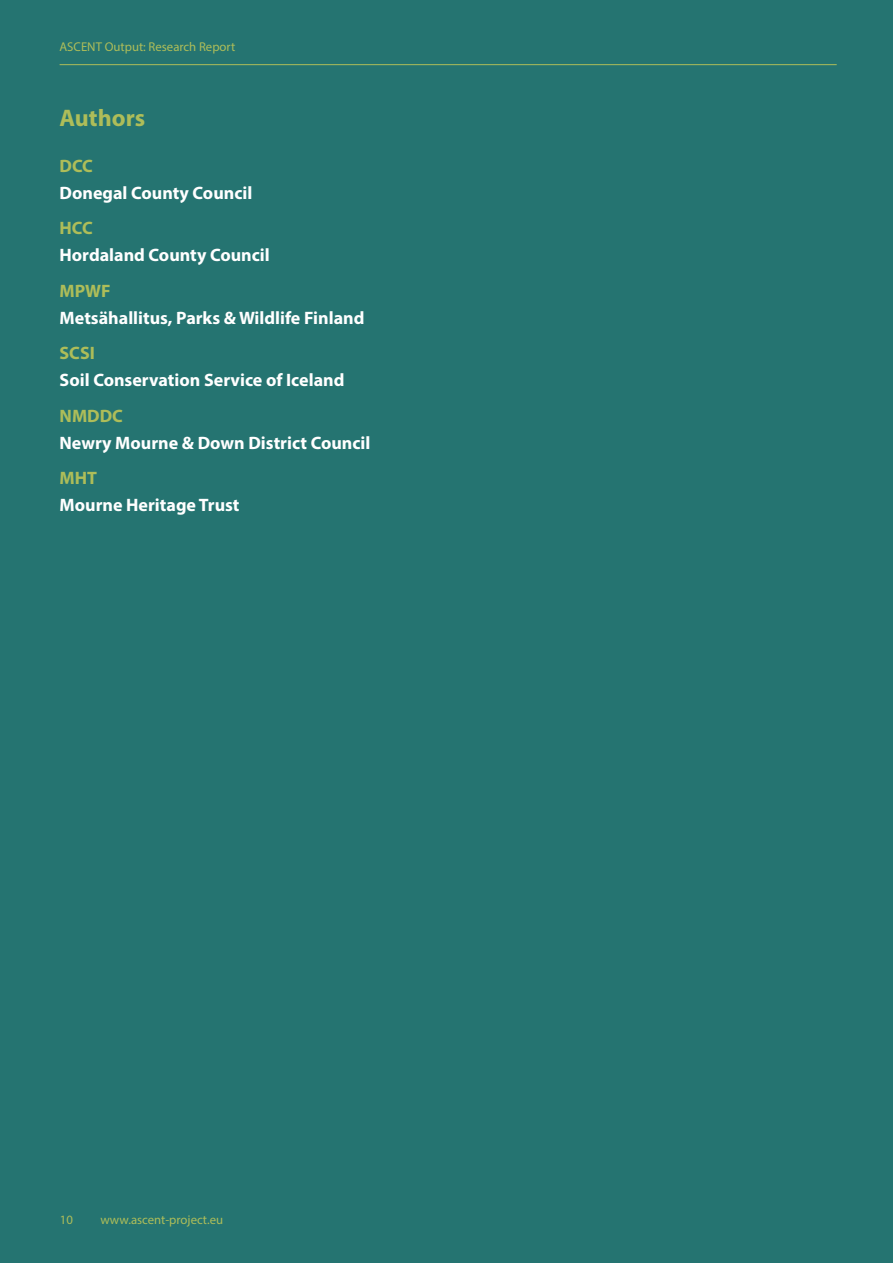
<style>
.page{position:relative;width:893px;height:1263px;background:#257471}
.page>*{position:absolute;margin:0;border:0;box-sizing:border-box;transform-origin:0 0}
.t1{font:700 24px "Myriad Pro";color:#aebd59}
.t2{font:700 18px "Myriad Pro";color:#fff}
.t3{font:700 18px "Myriad Pro";color:#aebd59}
.t4{font:12.75px "Myriad Pro";color:#aebd59}
</style>
<div class="page">
<hr style="left:60px;top:64px;width:777px;height:1px;background:#aebd59">
<p class="t4" style="left:60px;top:39px;width:177px">ASCENT Output: Research Report</p>
<h1 class="t1" style="left:60px;top:102px;width:87px">Authors</h1>
<p class="t3" style="left:60px;top:154px;width:35px">DCC</p>
<p class="t2" style="left:60px;top:181px;width:194px">Donegal County Council</p>
<p class="t3" style="left:60px;top:216px;width:35px">HCC</p>
<p class="t2" style="left:60px;top:243px;width:212px">Hordaland County Council</p>
<p class="t3" style="left:60px;top:279px;width:53px">MPWF</p>
<p class="t2" style="left:60px;top:306px;width:306px">Metsähallitus, Parks &amp; Wildlife Finland</p>
<p class="t3" style="left:60px;top:341px;width:37px">SCSI</p>
<p class="t2" style="left:60px;top:368px;width:286px">Soil Conservation Service of Iceland</p>
<p class="t3" style="left:60px;top:404px;width:65px">NMDDC</p>
<p class="t2" style="left:60px;top:431px;width:312px">Newry Mourne &amp; Down District Council</p>
<p class="t3" style="left:60px;top:466px;width:39px">MHT</p>
<p class="t2" style="left:60px;top:493px;width:181px">Mourne Heritage Trust</p>
<p class="t4" style="left:60px;top:1211px;width:15px">10</p>
<p class="t4" style="left:100px;top:1211px;width:124px">www.ascent-project.eu</p>
</div>
